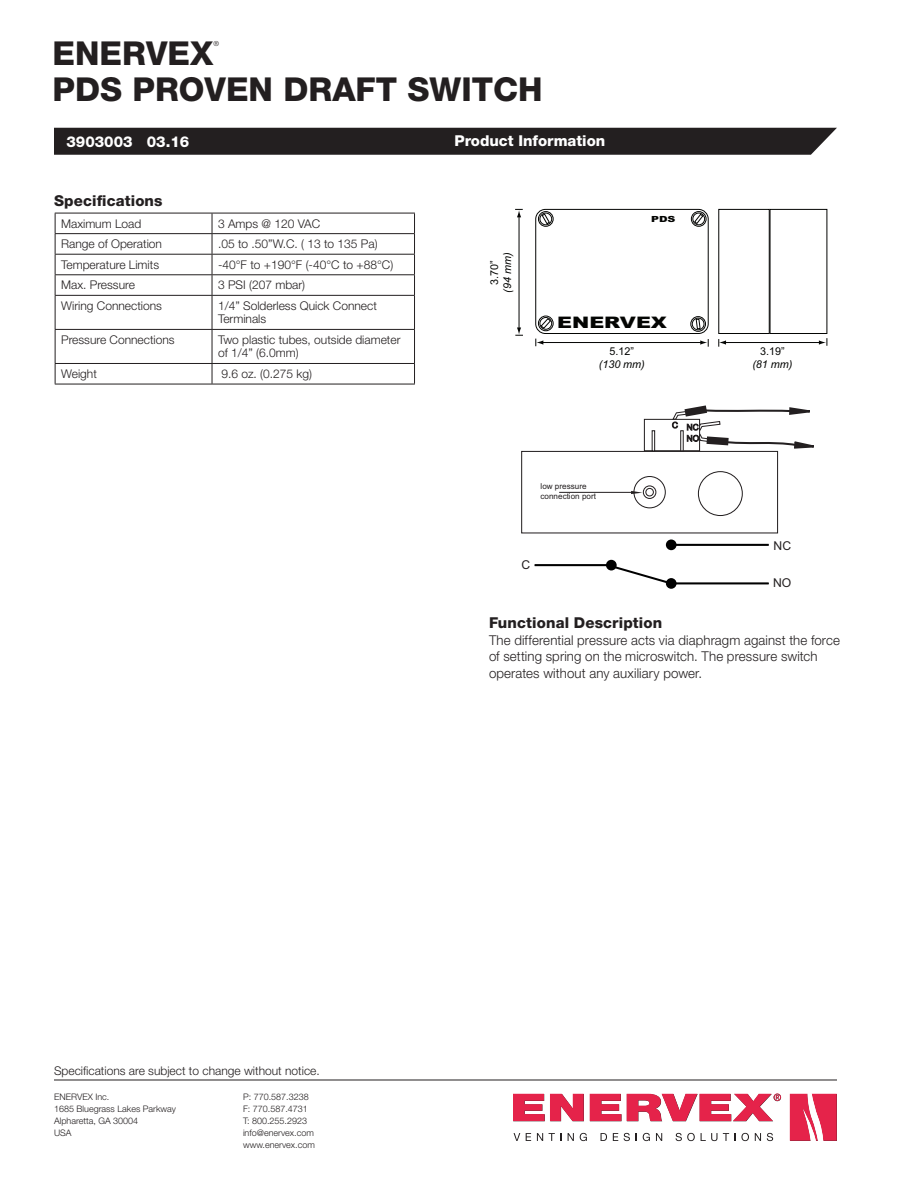
<style>
.page{position:relative;width:918px;height:1188px;background:#fff}
.page>*{position:absolute;margin:0;border:0;box-sizing:border-box;transform-origin:0 0}
.t1{font:800 33px "Helvetica Neue LT Std";color:#231f20}
.t2{font:900 15.9px "Arial";color:#040503;scale:1.3 1}
.Heading-body-text-ps{font:800 15px "Helvetica Neue LT Std";letter-spacing:.01em;color:#231f20}
.t3{font:800 15px "Helvetica Neue LT Std";color:#fff}
.Body_text-same-parag{font:300 13.5px/16.5px "Helvetica Neue LT Std";letter-spacing:.01em;color:#231f20}
.t4{font:12.15px "Arial";color:#231f20}
.Address{font:300 12px/13.5px "Helvetica Neue LT Std";color:#231f20}
.t5{font:italic 10.8px/12.9px "Arial";color:#040503;text-align:center}
.t6{font:300 9px/12px "Helvetica Neue LT Std";color:#231f20}
.t7{font:900 8.4px "Arial";color:#040503;scale:1.3 1}
.t8{font:8.1px/9.8px "Arial";color:#231f20}
.t9{font:300 7.05px "Helvetica Neue LT Std";color:#231f20}
.s1{font-style:normal}
</style>
<div class="page">
<hr style="left:54px;top:1080px;width:783px;height:1px;background:#231f20">
<svg style="left:513px;top:1094px;width:71px;height:27px"></svg>
<svg style="left:790px;top:1094px;width:47px;height:47px;background:#e64969"></svg>
<svg style="left:590px;top:1093px;width:191px;height:28px"></svg>
<svg style="left:514px;top:1133px;width:6px;height:8px"></svg>
<svg style="left:526px;top:1133px;width:5px;height:8px"></svg>
<svg style="left:537px;top:1133px;width:6px;height:8px"></svg>
<svg style="left:549px;top:1133px;width:12px;height:8px"></svg>
<svg style="left:568px;top:1133px;width:6px;height:8px"></svg>
<svg style="left:580px;top:1133px;width:7px;height:8px"></svg>
<svg style="left:601px;top:1133px;width:6px;height:8px"></svg>
<svg style="left:613px;top:1133px;width:5px;height:8px"></svg>
<svg style="left:624px;top:1133px;width:6px;height:8px"></svg>
<svg style="left:643px;top:1133px;width:7px;height:8px"></svg>
<svg style="left:656px;top:1133px;width:6px;height:8px"></svg>
<svg style="left:676px;top:1133px;width:19px;height:8px"></svg>
<svg style="left:701px;top:1133px;width:16px;height:8px"></svg>
<svg style="left:723px;top:1133px;width:6px;height:8px"></svg>
<svg style="left:735px;top:1133px;width:14px;height:8px"></svg>
<svg style="left:755px;top:1133px;width:6px;height:8px"></svg>
<svg style="left:767px;top:1133px;width:6px;height:8px"></svg>
<div style="left:54px;top:128px;width:783px;height:27px;background:#231f20"></div>
<div style="left:521px;top:451px;width:257px;height:82px;border:1px solid #231f20"></div>
<div style="left:698px;top:471px;width:45px;height:45px;border:1px solid #231f20;border-radius:50%"></div>
<div style="left:633px;top:476px;width:33px;height:32px;border:1px solid #231f20;border-radius:50%"></div>
<div style="left:644px;top:419px;width:56px;height:32px;background:#fff;border:1px solid #231f20"></div>
<div style="left:652px;top:430px;width:3px;height:21px;background:#fff;border:1px solid #231f20"></div>
<svg style="left:643px;top:486px;width:13px;height:12px"></svg>
<div style="left:643px;top:485px;width:13px;height:14px;border:1px solid #231f20;border-radius:50%"></div>
<div style="left:646px;top:488px;width:7px;height:8px;background:#fff;border-radius:50%"></div>
<div style="left:645px;top:488px;width:9px;height:8px;border:1px solid #231f20;border-radius:50%"></div>
<hr style="left:671px;top:544px;width:98px;height:2px;background:#000">
<div style="left:666px;top:540px;width:11px;height:10px;background:#000;border-radius:50%"></div>
<hr style="left:671px;top:582px;width:98px;height:2px;background:#000">
<svg style="left:666px;top:578px;width:11px;height:11px"></svg>
<hr style="left:535px;top:564px;width:76px;height:2px;background:#000">
<div style="left:606px;top:560px;width:11px;height:11px;background:#000;border-radius:50%"></div>
<svg style="left:609px;top:562px;width:65px;height:24px"></svg>
<svg style="left:671px;top:405px;width:143px;height:45px"></svg>
<svg style="left:631px;top:491px;width:12px;height:3px"></svg>
<hr style="left:559px;top:492px;width:73px;height:1px;background:#231f20">
<div style="left:535px;top:209px;width:174px;height:125px;border:1px solid #040503;border-radius:10px"></div>
<svg style="left:538px;top:212px;width:15px;height:14px"></svg>
<div style="left:538px;top:211px;width:16px;height:16px;border:1px solid #040503;border-radius:50%"></div>
<div style="left:540px;top:213px;width:12px;height:12px;border:1px solid #040503;border-radius:50%"></div>
<svg style="left:541px;top:213px;width:9px;height:12px"></svg>
<div style="left:691px;top:211px;width:15px;height:16px;border:1px solid #040503;border-radius:50%"></div>
<div style="left:693px;top:213px;width:12px;height:12px;border:1px solid #040503;border-radius:50%"></div>
<svg style="left:694px;top:213px;width:10px;height:11px"></svg>
<svg style="left:691px;top:317px;width:15px;height:14px"></svg>
<div style="left:690px;top:316px;width:16px;height:16px;border:1px solid #040503;border-radius:50%"></div>
<svg style="left:692px;top:318px;width:12px;height:12px"></svg>
<div style="left:692px;top:318px;width:12px;height:12px;border:1px solid #040503;border-radius:50%"></div>
<svg style="left:695px;top:318px;width:6px;height:12px"></svg>
<div style="left:538px;top:316px;width:16px;height:15px;border:1px solid #040503;border-radius:50%"></div>
<div style="left:540px;top:317px;width:12px;height:13px;border:1px solid #040503;border-radius:50%"></div>
<svg style="left:540px;top:318px;width:11px;height:11px"></svg>
<div style="left:718px;top:209px;width:52px;height:125px;background:#fff;border:1px solid #040503"></div>
<div style="left:770px;top:209px;width:57px;height:125px;background:#fff;border:1px solid #040503"></div>
<hr style="left:519px;top:216px;width:1px;height:113px;background:#040503">
<hr style="left:725px;top:342px;width:95px;height:1px;background:#040503">
<hr style="left:542px;top:342px;width:160px;height:1px;background:#040503">
<svg style="left:535px;top:338px;width:9px;height:9px"></svg>
<svg style="left:700px;top:339px;width:27px;height:8px"></svg>
<svg style="left:818px;top:338px;width:10px;height:8px"></svg>
<svg style="left:515px;top:208px;width:8px;height:11px"></svg>
<svg style="left:515px;top:326px;width:8px;height:10px"></svg>
<hr style="left:55px;top:213px;width:157px;height:1px;background:#231f20">
<hr style="left:212px;top:213px;width:203px;height:1px;background:#231f20">
<hr style="left:55px;top:233px;width:157px;height:1px;background:#231f20">
<hr style="left:212px;top:233px;width:203px;height:1px;background:#231f20">
<hr style="left:55px;top:254px;width:157px;height:1px;background:#231f20">
<hr style="left:212px;top:254px;width:203px;height:1px;background:#231f20">
<hr style="left:55px;top:274px;width:157px;height:1px;background:#231f20">
<svg style="left:55px;top:213px;width:1px;height:82px"></svg>
<hr style="left:212px;top:274px;width:203px;height:1px;background:#231f20">
<svg style="left:212px;top:213px;width:1px;height:82px"></svg>
<svg style="left:414px;top:213px;width:1px;height:82px"></svg>
<hr style="left:55px;top:295px;width:157px;height:1px;background:#231f20">
<hr style="left:55px;top:296px;width:1px;height:33px;background:#231f20">
<hr style="left:212px;top:295px;width:203px;height:1px;background:#231f20">
<hr style="left:212px;top:296px;width:1px;height:33px;background:#231f20">
<hr style="left:414px;top:296px;width:1px;height:33px;background:#231f20">
<hr style="left:55px;top:329px;width:157px;height:1px;background:#231f20">
<hr style="left:55px;top:330px;width:1px;height:33px;background:#231f20">
<hr style="left:212px;top:329px;width:203px;height:1px;background:#231f20">
<hr style="left:212px;top:330px;width:1px;height:33px;background:#231f20">
<hr style="left:414px;top:330px;width:1px;height:33px;background:#231f20">
<hr style="left:55px;top:363px;width:157px;height:1px;background:#231f20">
<svg style="left:55px;top:364px;width:1px;height:20px"></svg>
<hr style="left:212px;top:363px;width:203px;height:1px;background:#231f20">
<svg style="left:212px;top:364px;width:1px;height:20px"></svg>
<svg style="left:414px;top:364px;width:1px;height:20px"></svg>
<hr style="left:55px;top:384px;width:157px;height:1px;background:#231f20">
<hr style="left:212px;top:384px;width:203px;height:1px;background:#231f20">
<h1 class="t1" style="left:52px;top:33px;width:162px">ENERVEX</h1>
<p class="t9" style="left:213px;top:39px;width:7px">®</p>
<h1 class="t1" style="left:52px;top:69px;width:492px">PDS PROVEN DRAFT SWITCH</h1>
<p class="t3" style="left:67px;top:133px;width:124px">3903003 03.16</p>
<p class="t3" style="left:454px;top:132px;width:152px">Product Information</p>
<p class="Heading-body-text-ps" style="left:54px;top:191px;width:110px">Specifications</p>
<p class="Address" style="left:61px;top:216px;width:82px">Maximum Load</p>
<p class="Address" style="left:218px;top:216px;width:104px">3 Amps @ 120 VAC</p>
<p class="Address" style="left:61px;top:237px;width:102px">Range of Operation</p>
<p class="Address" style="left:218px;top:237px;width:161px">.05 to .50”W.C. ( 13 to 135 Pa)</p>
<p class="Address" style="left:61px;top:258px;width:100px">Temperature Limits</p>
<p class="Address" style="left:218px;top:258px;width:177px">-40°F to +190°F (-40°C to +88°C)</p>
<p class="Address" style="left:61px;top:278px;width:75px">Max. Pressure</p>
<p class="Address" style="left:218px;top:278px;width:89px">3 PSI (207 mbar)</p>
<p class="Address" style="left:61px;top:299px;width:102px">Wiring Connections</p>
<p class="Address" style="left:218px;top:299px;width:160px">1/4” Solderless Quick Connect<br>Terminals</p>
<p class="Address" style="left:61px;top:333px;width:115px">Pressure Connections</p>
<p class="Address" style="left:218px;top:333px;width:184px">Two plastic tubes, outside diameter of 1/4” (6.0mm)</p>
<p class="Address" style="left:61px;top:367px;width:37px">Weight</p>
<p class="Address" style="left:221px;top:367px;width:92px">9.6 oz. (0.275 kg)</p>
<p class="t5" style="left:488px;top:293px;width:42px;rotate:-90deg"><span class="s1">3.70” </span>(94 mm)</p>
<p class="t7" style="left:651px;top:213px;width:20px">PDS</p>
<p class="t2" style="left:557px;top:311px;width:86px">ENERVEX</p>
<p class="t5" style="left:599px;top:345px;width:48px"><span class="s1">5.12” </span>(130 mm)</p>
<p class="t8" style="left:541px;top:482px;width:57px">low pressure connection port</p>
<p class="t4" style="left:522px;top:557px;width:10px">C</p>
<p class="t5" style="left:752px;top:345px;width:42px"><span class="s1">3.19” </span>(81 mm)</p>
<p class="t4" style="left:774px;top:538px;width:19px">NC</p>
<p class="t4" style="left:773px;top:575px;width:20px">NO</p>
<p class="Address" style="left:54px;top:1064px;width:267px">Specifications are subject to change without notice.</p>
<p class="t6" style="left:54px;top:1091px;width:124px">ENERVEX Inc.<br>1685 Bluegrass Lakes Parkway<br>Alpharetta, GA 30004<br>USA</p>
<p class="t6" style="left:243px;top:1091px;width:73px">P: 770.587.3238<br>F: 770.587.4731<br>T: 800.255.2923 info@enervex.com www.enervex.com</p>
<p class="Heading-body-text-ps" style="left:489px;top:614px;width:175px">Functional Description</p>
<p class="Body_text-same-parag" style="left:489px;top:631px;width:352px">The differential pressure acts via diaphragm against the force of setting spring on the microswitch. The pressure switch operates without any auxiliary power.</p>
</div>
